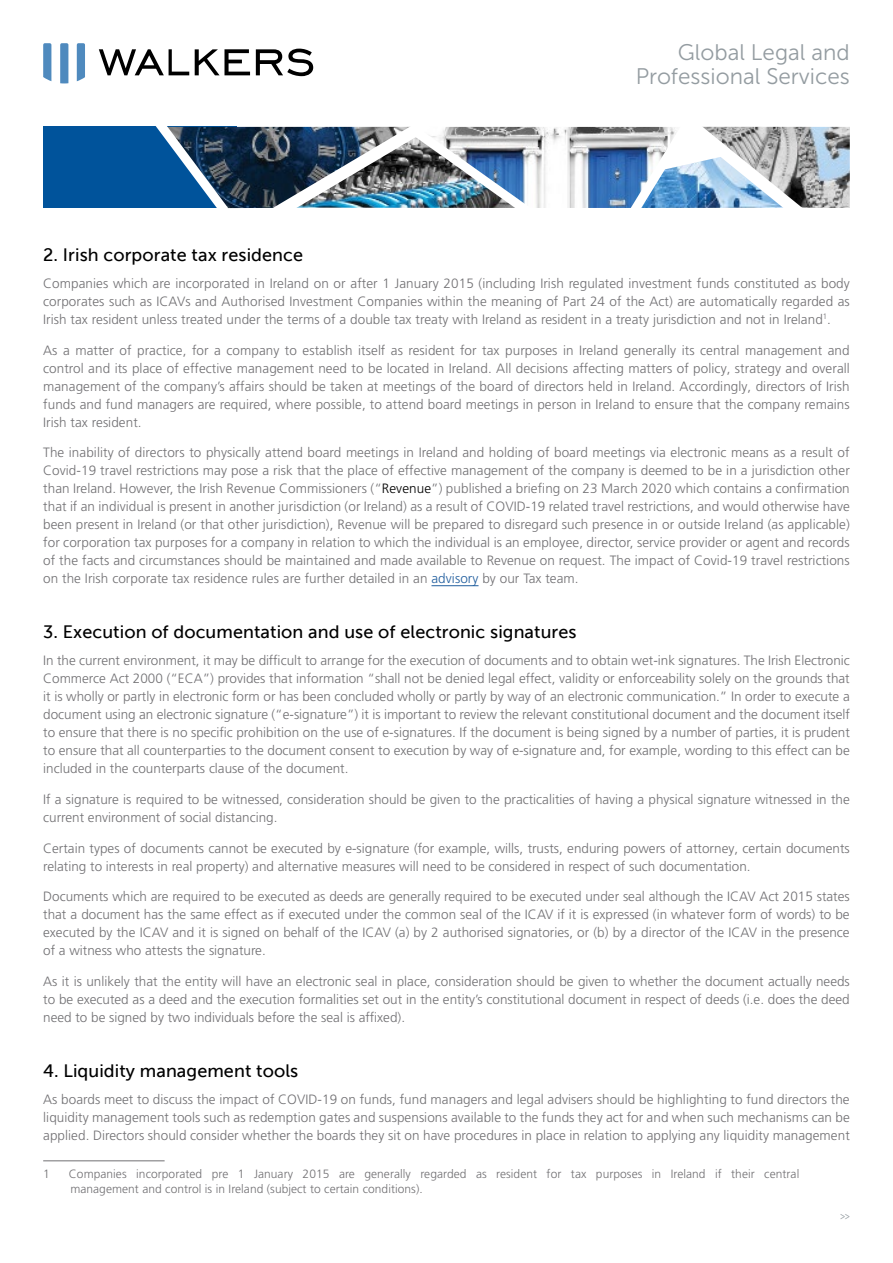
<style>
.page{position:relative;width:893px;height:1263px;background:#fff}
.page>*{position:absolute;margin:0;border:0;box-sizing:border-box;transform-origin:0 0}
.t1{font:22.5px/24px "Museo Sans 300";color:#949ca1;text-align:right}
.t2{font:18px "Museo Sans 500";letter-spacing:.005em;color:#000}
.t3{font:300 13.5px/18px "Frutiger LT Pro";color:#717073;text-align:justify}
.t4{font:300 12px/15px "Frutiger LT Pro";letter-spacing:.005em;color:#717073}
.t5{font:12px "Museo Sans 300";color:#949ca1;scale:.75 1}
.s1{color:#000}
.s2{color:#215e9e}
</style>
<div class="page">
<svg style="left:99px;top:49px;width:90px;height:26px"></svg>
<svg style="left:195px;top:49px;width:55px;height:26px"></svg>
<svg style="left:256px;top:49px;width:57px;height:27px"></svg>
<svg style="left:43px;top:43px;width:8px;height:38px"></svg>
<svg style="left:60px;top:43px;width:8px;height:40px"></svg>
<svg style="left:77px;top:43px;width:8px;height:38px"></svg>
<div style="left:43px;top:127px;width:194px;height:81px;background:#00539b"></div>
<img style="left:237px;top:127px;width:383px;height:81px">
<img style="left:819px;top:127px;width:31px;height:81px">
<svg style="left:145px;top:126px;width:92px;height:83px"></svg>
<img style="left:258px;top:126px;width:288px;height:82px">
<svg style="left:620px;top:126px;width:199px;height:82px"></svg>
<hr style="left:431px;top:585px;width:48px;height:1px;background:#215e9e">
<hr style="left:43px;top:1160px;width:122px;height:1px;background:#717073">
<h1 class="t1" style="left:636px;top:41px;width:216px">Global Legal and<br>Professional Services</h1>
<h2 class="t2" style="left:43px;top:245px;width:261px">2. Irish corporate tax residence</h2>
<p class="t3" style="left:43px;top:274px;width:808px">Companies which are incorporated in Ireland on or after 1 January 2015 (including Irish regulated investment funds constituted as body corporates such as ICAVs and Authorised Investment Companies within the meaning of Part 24 of the Act) are automatically regarded as Irish tax resident unless treated under the terms of a double tax treaty with Ireland as resident in a treaty jurisdiction and not in Ireland<sup>1</sup>.</p>
<p class="t3" style="left:43px;top:341px;width:808px">As a matter of practice, for a company to establish itself as resident for tax purposes in Ireland generally its central management and control and its place of effective management need to be located in Ireland. All decisions affecting matters of policy, strategy and overall management of the company’s affairs should be taken at meetings of the board of directors held in Ireland. Accordingly, directors of Irish funds and fund managers are required, where possible, to attend board meetings in person in Ireland to ensure that the company remains Irish tax resident.</p>
<p class="t3" style="left:43px;top:444px;width:808px">The inability of directors to physically attend board meetings in Ireland and holding of board meetings via electronic means as a result of Covid-19 travel restrictions may pose a risk that the place of effective management of the company is deemed to be in a jurisdiction other than Ireland. However, the Irish Revenue Commissioners (“<span class="s1">Revenue</span>”) published a briefing on 23 March 2020 which contains a confirmation that if an individual is present in another jurisdiction (or Ireland) as a result of COVID-19 related travel restrictions, and would otherwise have been present in Ireland (or that other jurisdiction), Revenue will be prepared to disregard such presence in or outside Ireland (as applicable) for corporation tax purposes for a company in relation to which the individual is an employee, director, service provider or agent and records of the facts and circumstances should be maintained and made available to Revenue on request. The impact of Covid-19 travel restrictions on the Irish corporate tax residence rules are further detailed in an <span class="s2">advisory</span> by our Tax team.</p>
<h2 class="t2" style="left:43px;top:622px;width:535px">3. Execution of documentation and use of electronic signatures</h2>
<p class="t3" style="left:43px;top:651px;width:808px">In the current environment, it may be difficult to arrange for the execution of documents and to obtain wet-ink signatures. The Irish Electronic Commerce Act 2000 (“ECA”) provides that information “shall not be denied legal effect, validity or enforceability solely on the grounds that it is wholly or partly in electronic form or has been concluded wholly or partly by way of an electronic communication.” In order to execute a document using an electronic signature (“e-signature”) it is important to review the relevant constitutional document and the document itself to ensure that there is no specific prohibition on the use of e-signatures. If the document is being signed by a number of parties, it is prudent to ensure that all counterparties to the document consent to execution by way of e-signature and, for example, wording to this effect can be included in the counterparts clause of the document.</p>
<p class="t3" style="left:43px;top:790px;width:808px">If a signature is required to be witnessed, consideration should be given to the practicalities of having a physical signature witnessed in the current environment of social distancing.</p>
<p class="t3" style="left:43px;top:839px;width:808px">Certain types of documents cannot be executed by e-signature (for example, wills, trusts, enduring powers of attorney, certain documents relating to interests in real property) and alternative measures will need to be considered in respect of such documentation.</p>
<p class="t3" style="left:43px;top:888px;width:808px">Documents which are required to be executed as deeds are generally required to be executed under seal although the ICAV Act 2015 states that a document has the same effect as if executed under the common seal of the ICAV if it is expressed (in whatever form of words) to be executed by the ICAV and it is signed on behalf of the ICAV (a) by 2 authorised signatories, or (b) by a director of the ICAV in the presence of a witness who attests the signature.</p>
<p class="t3" style="left:43px;top:972px;width:808px">As it is unlikely that the entity will have an electronic seal in place, consideration should be given to whether the document actually needs to be executed as a deed and the execution formalities set out in the entity’s constitutional document in respect of deeds (i.e. does the deed need to be signed by two individuals before the seal is affixed).</p>
<h2 class="t2" style="left:43px;top:1061px;width:257px">4. Liquidity management tools</h2>
<p class="t3" style="left:43px;top:1090px;width:808px">As boards meet to discuss the impact of COVID-19 on funds, fund managers and legal advisers should be highlighting to fund directors the liquidity management tools such as redemption gates and suspensions available to the funds they act for and when such mechanisms can be applied. Directors should consider whether the boards they sit on have procedures in place in relation to applying any liquidity management</p>
<p class="t4" style="left:43px;top:1166px;width:8px">1</p>
<p class="t4" style="left:69px;top:1166px;width:732px">Companies incorporated pre 1 January 2015 are generally regarded as resident for tax purposes in Ireland if their central management and control is in Ireland (subject to certain conditions).</p>
<p class="t5" style="left:840px;top:1209px;width:15px">&gt;&gt;</p>
</div>
